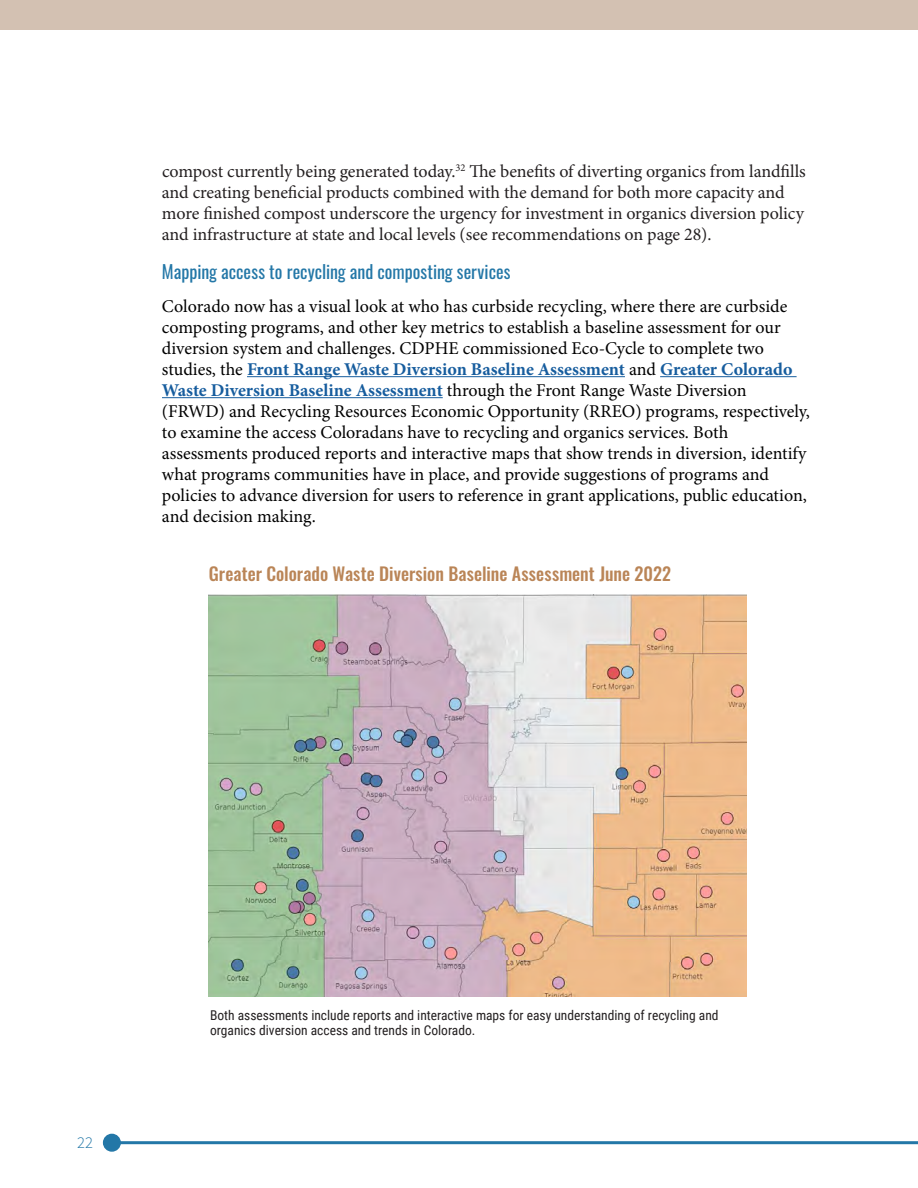
<style>
.page{position:relative;width:918px;height:1188px;background:#fff}
.page>*{position:absolute;margin:0;border:0;box-sizing:border-box;transform-origin:0 0}
.Paragraph_Style_8{font:18px/21px "Minion Pro";color:#000}
.t1{font:18px/21px "Minion Pro";letter-spacing:-.005em;color:#231f20}
.Footnotes{font:500 18px "Oswald";color:#ba8557}
.Paragraph_Style_8-2{font:18px "Oswald";color:#2377a7}
.t2{font:300 16.5px "Source Sans Pro";color:#2377a7}
.t3{font:13.5px/15px "Roboto Condensed";color:#231f20}
.s1{font-weight:700;color:#175d9e}
</style>
<div class="page">
<hr style="left:112px;top:1141px;width:806px;height:3px;background:#2377a7">
<div style="left:104px;top:1134px;width:16px;height:17px;background:#2377a7;border-radius:50%"></div>
<div style="left:103px;top:1134px;width:18px;height:18px;border:2px solid #2377a7;border-radius:50%"></div>
<div style="left:0;top:0;width:918px;height:30px;background:#d3c1b2"></div>
<hr style="left:247px;top:376px;width:378px;height:1px;background:#175d9e">
<hr style="left:660px;top:376px;width:137px;height:1px;background:#175d9e">
<hr style="left:162px;top:397px;width:281px;height:1px;background:#175d9e">
<img style="left:209px;top:594px;width:538px;height:322px">
<svg style="left:209px;top:916px;width:538px;height:81px;background:#cdb49d"></svg>
<p class="t1" style="left:162px;top:161px;width:645px">compost currently being generated today.<sup>32</sup> The benefits of diverting organics from landfills and creating beneficial products combined with the demand for both more capacity and more finished compost underscore the urgency for investment in organics diversion policy and infrastructure at state and local levels (see recommendations on page 28).</p>
<p class="Paragraph_Style_8-2" style="left:162px;top:256px;width:350px">Mapping access to recycling and composting services</p>
<p class="Paragraph_Style_8" style="left:162px;top:296px;width:650px">Colorado now has a visual look at who has curbside recycling, where there are curbside composting programs, and other key metrics to establish a baseline assessment for our diversion system and challenges. CDPHE commissioned Eco-Cycle to complete two studies, the <span class="s1">Front Range Waste Diversion Baseline Assessment</span> and <span class="s1">Greater Colorado Waste Diversion Baseline Assessment</span> through the Front Range Waste Diversion (FRWD) and Recycling Resources Economic Opportunity (RREO) programs, respectively, to examine the access Coloradans have to recycling and organics services. Both assessments produced reports and interactive maps that show trends in diversion, identify what programs communities have in place, and provide suggestions of programs and policies to advance diversion for users to reference in grant applications, public education, and decision making.</p>
<p class="Footnotes" style="left:209px;top:565px;width:464px">Greater Colorado Waste Diversion Baseline Assessment June 2022</p>
<p class="t2" style="left:77px;top:1132px;width:18px">22</p>
<p class="t3" style="left:210px;top:1007px;width:510px">Both assessments include reports and interactive maps for easy understanding of recycling and organics diversion access and trends in Colorado.</p>
</div>
